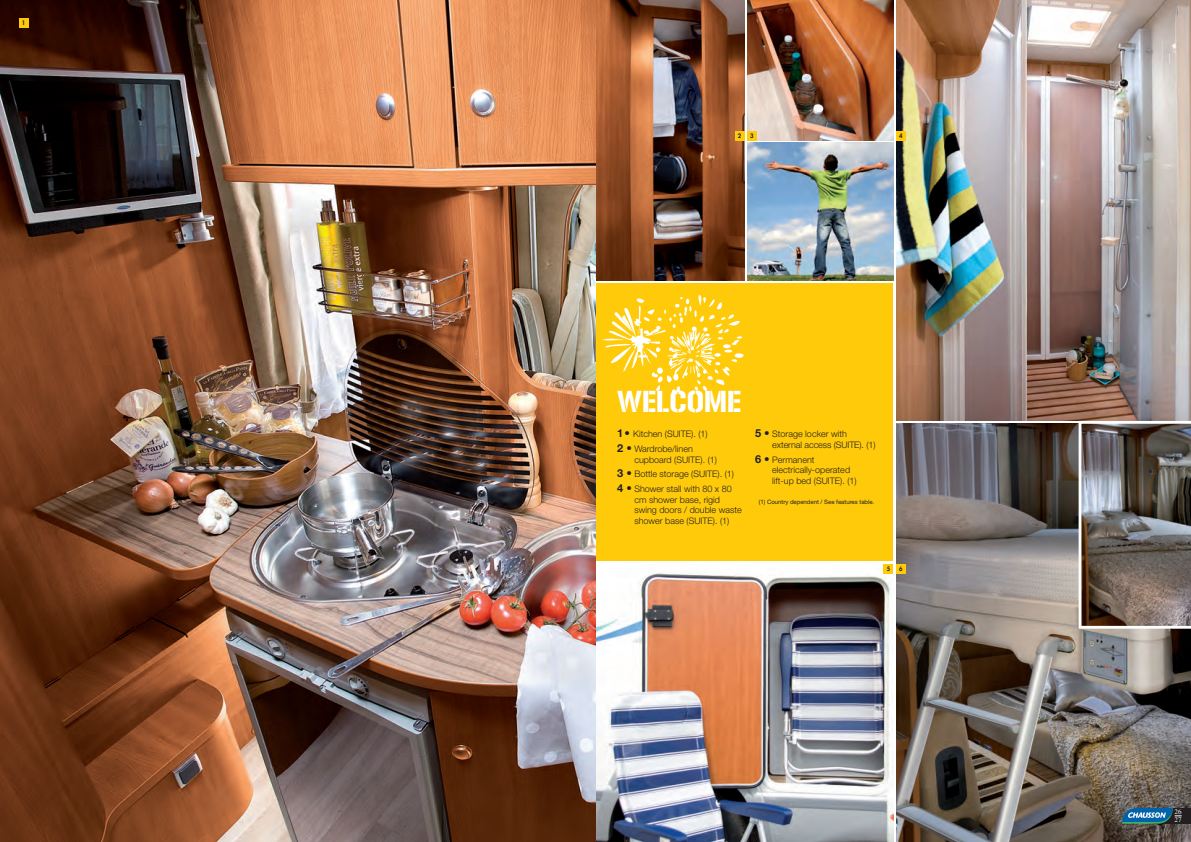
<style>
.page{position:relative;width:1191px;height:842px;background:#fff}
.page>*{position:absolute;margin:0;border:0;box-sizing:border-box;transform-origin:0 0}
.t1{font:30px "Gunplay";color:#fff}
.t2{font:300 9px/10.5px "Helvetica Neue LT Std";color:#231f20}
.t3{font:7px/8px "Times LT Std";color:#fff}
.t4{font:6px "Helvetica Neue LT Std";color:#231f20}
.t5{font:800 6px "Futura Std";color:#231f20}
.s1{font-weight:700;font-size:11px}
</style>
<div class="page">
<img style="left:896px;top:0;width:295px;height:421px">
<img style="left:896px;top:424px;width:295px;height:418px">
<img style="left:595px;top:564px;width:298px;height:278px">
<img style="left:595px;top:0;width:149px;height:281px">
<div style="left:595px;top:283px;width:298px;height:278px;background:#feca0a"></div>
<img style="left:603px;top:295px;width:141px;height:103px">
<img style="left:0;top:0;width:595px;height:842px">
<img style="left:747px;top:0;width:146px;height:140px">
<img style="left:747px;top:143px;width:146px;height:138px">
<div style="left:19px;top:18px;width:9px;height:10px;background:#feca0a"></div>
<div style="left:734px;top:131px;width:10px;height:9px;background:#feca0a"></div>
<div style="left:747px;top:131px;width:10px;height:9px;background:#feca0a"></div>
<div style="left:896px;top:131px;width:9px;height:9px;background:#feca0a"></div>
<div style="left:883px;top:564px;width:10px;height:10px;background:#feca0a"></div>
<div style="left:896px;top:564px;width:9px;height:10px;background:#feca0a"></div>
<div style="left:1154px;top:808px;width:37px;height:16px;background:#231f20"></div>
<svg style="left:1122px;top:808px;width:59px;height:16px"></svg>
<img style="left:1078px;top:423px;width:113px;height:206px">
<p class="t5" style="left:22px;top:20px;width:5px">1</p>
<p class="t5" style="left:738px;top:133px;width:5px">2</p>
<p class="t5" style="left:750px;top:133px;width:5px">3</p>
<p class="t5" style="left:899px;top:133px;width:5px">4</p>
<h1 class="t1" style="left:617px;top:386px;width:125px">WELCOME</h1>
<p class="t2" style="left:617px;top:428px;width:92px;line-height:14.8px"><span class="s1">1 •</span> Kitchen (SUITE). (1)<br><span class="s1">2 •</span> Wardrobe/linen</p>
<p class="t2" style="left:617px;top:453px;width:118px;line-height:14.8px;text-align:center">cupboard (SUITE). (1)<br><span class="s1">3 •</span> Bottle storage (SUITE). (1)<br><span class="s1">4 •</span> Shower stall with 80 x 80</p>
<p class="t2" style="left:634px;top:495px;width:109px">cm shower base, rigid swing doors / double waste shower base (SUITE). (1)</p>
<p class="t2" style="left:772px;top:430px;width:105px;text-indent:-17px"><span class="s1">5 •</span> Storage locker with external access (SUITE). (1)</p>
<p class="t2" style="left:772px;top:455px;width:86px;text-indent:-17px"><span class="s1">6 •</span> Permanent electrically-operated lift-up bed (SUITE). (1)</p>
<p class="t4" style="left:759px;top:500px;width:117px">(1) Country dependent / See features table.</p>
<p class="t5" style="left:886px;top:566px;width:5px">5</p>
<p class="t5" style="left:899px;top:566px;width:5px">6</p>
<p class="t3" style="left:1174px;top:808px;width:8px">26<br>27</p>
</div>
